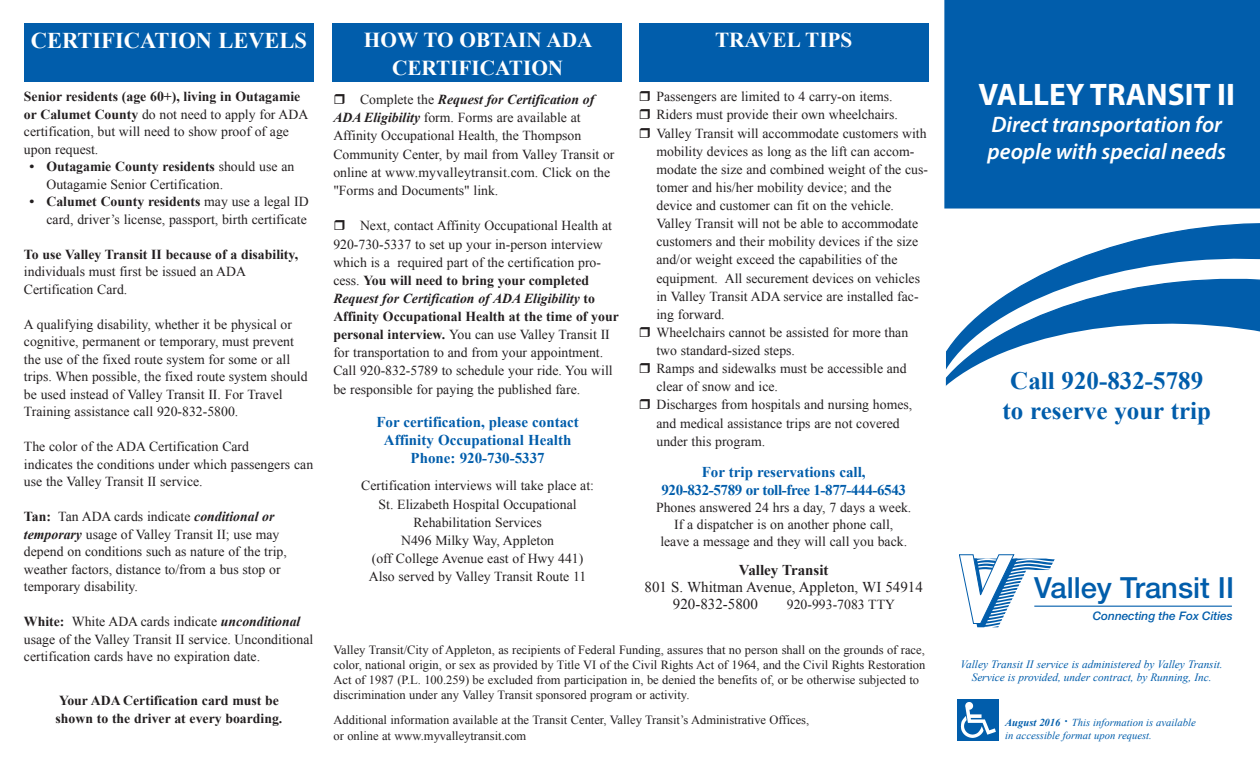
<style>
.page{position:relative;width:1260px;height:765px;background:#fff}
.page>*{position:absolute;margin:0;border:0;box-sizing:border-box;transform-origin:0 0}
.t1{font:700 31.25px "Myriad Pro";color:#fff}
.t2{font:500 29.12px "Helvetica Neue LT Std";color:#015dab}
.t3{font:700 25px "Times New Roman";color:#015dab}
.t4{font:italic 600 22.5px "Myriad Pro";color:#fff}
.t5{font:700 22.5px "Times New Roman";color:#fff}
.t6{font:700 21.25px/27.5px "Times New Roman";color:#fff;text-align:center}
.t7{font:700 15px "Times New Roman";color:#015dab}
.t8{font:15px "Times New Roman";color:#231f20}
.t9{font:700 15px "Times New Roman";letter-spacing:-.025em;color:#015dab}
.t10{font:700 15px "Times New Roman";color:#231f20}
.t11{font:13.75px/18.1px "Times New Roman";color:#231f20}
.t12{font:700 13.75px/17.5px "Times New Roman";color:#231f20}
.t13{font:12.5px/15px "Times New Roman";color:#231f20}
.t14{font:italic 500 11.75px "Helvetica Neue LT Std";color:#015dab}
.t15{font:italic 11.25px "Times New Roman";color:#015dab}
.t16{font:italic 10.62px "Times New Roman";color:#015dab}
.s1{font-weight:400}
.s2{font-weight:700}
.s3{font-weight:700;font-style:italic}
</style>
<div class="page">
<svg style="left:1107px;top:223px;width:153px;height:25px"></svg>
<svg style="left:1057px;top:248px;width:203px;height:19px;fill:#015dab"></svg>
<svg style="left:944px;top:267px;width:316px;height:52px"></svg>
<svg style="left:946px;top:319px;width:314px;height:67px"></svg>
<div style="left:850px;top:292px;width:96px;height:344px;background:#fff"></div>
<div style="left:944px;top:0;width:316px;height:209px;background:#015dab"></div>
<div style="left:25px;top:23px;width:289px;height:58px;background:#015dab"></div>
<img style="left:958px;top:700px;width:40px;height:40px">
<svg style="left:959px;top:554px;width:96px;height:73px"></svg>
<hr style="left:1034px;top:606px;width:198px;height:1px;background:#015dab">
<div style="left:332px;top:23px;width:290px;height:58px;background:#015dab"></div>
<div style="left:640px;top:23px;width:289px;height:58px;background:#015dab"></div>
<p class="t5" style="left:31px;top:25px;width:278px">CERTIFICATION LEVELS</p>
<p class="t12" style="left:24px;top:88px;width:286px">Senior residents (age 60+), living in Outagamie or Calumet County <span class="s1">do not need to apply for ADA</span></p>
<p class="t11" style="left:24px;top:123px;width:267px;line-height:17.5px">certification, but will need to show proof of age upon request.</p>
<p class="t11" style="left:46px;top:158px;width:249px;line-height:17.5px;text-indent:-17px"><span class="s2">• Outagamie County residents</span> should use an<br>Outagamie Senior Certification.</p>
<p class="t11" style="left:30px;top:193px;width:281px;line-height:17.5px;text-align:right"><span class="s2">• Calumet County residents</span> may use a legal ID card, driver’s license, passport, birth certificate</p>
<p class="t12" style="left:24px;top:245px;width:276px">To use Valley Transit II because of a disability,</p>
<p class="t11" style="left:24px;top:263px;width:224px;line-height:17.5px">individuals must first be issued an ADA<br>Certification Card.</p>
<p class="t11" style="left:24px;top:315px;width:285px;line-height:17.5px">A qualifying disability, whether it be physical or cognitive, permanent or temporary, must prevent the use of the fixed route system for some or all trips. When possible, the fixed route system should be used instead of Valley Transit II. For Travel Training assistance call 920-832-5800.</p>
<p class="t11" style="left:24px;top:438px;width:227px">The color of the ADA Certification Card</p>
<p class="t11" style="left:24px;top:455px;width:291px;line-height:17.5px">indicates the conditions under which passengers can use the Valley Transit II service.</p>
<p class="t11" style="left:24px;top:508px;width:252px"><span class="s2">Tan:</span> Tan ADA cards indicate <span class="s3">conditional or</span></p>
<p class="t11" style="left:24px;top:525px;width:264px;line-height:17.5px"><span class="s3">temporary</span> usage of Valley Transit II; use may depend on conditions such as nature of the trip, weather factors, distance to/from a bus stop or</p>
<p class="t11" style="left:24px;top:578px;width:116px">temporary disability.</p>
<p class="t11" style="left:24px;top:613px;width:291px;line-height:17.5px"><span class="s2">White:</span> White ADA cards indicate <span class="s3">unconditional </span>usage of the Valley Transit II service. Unconditional certification cards have no expiration date.</p>
<p class="t12" style="left:59px;top:692px;width:221px">Your ADA Certification card must be</p>
<p class="t12" style="left:56px;top:710px;width:228px">shown to the driver at every boarding.</p>
<p class="t6" style="left:715px;top:26px;width:139px">TRAVEL TIPS</p>
<p class="t6" style="left:364px;top:26px;width:230px">HOW TO OBTAIN ADA<br>CERTIFICATION</p>
<p class="t11" style="left:333px;top:90px;width:283px;text-indent:27px">Complete the <span class="s3">Request for Certification of ADA Eligibility</span> form. Forms are available at Affinity Occupational Health, the Thompson Community Center, by mail from Valley Transit or online at www.myvalleytransit.com. Click on the "Forms and Documents" link.</p>
<p class="t11" style="left:333px;top:217px;width:287px;text-indent:27px">Next, contact Affinity Occupational Health at 920-730-5337 to set up your in-person interview which is a required part of the certification pro&shy;cess. <span class="s2">You will need to bring your completed </span><span class="s3">Request for Certification of ADA Eligibility</span> <span class="s2">to Affinity Occupational Health at the time of your personal interview.</span> You can use Valley Transit II for transportation to and from your appointment.<br>Call 920-832-5789 to schedule your ride. You will be responsible for paying the published fare.</p>
<p class="t7" style="left:376px;top:412px;width:204px">For certification, please contact</p>
<p class="t7" style="left:384px;top:430px;width:189px">Affinity Occupational Health</p>
<p class="t7" style="left:411px;top:448px;width:136px">Phone: 920-730-5337</p>
<p class="t11" style="left:361px;top:477px;width:234px">Certification interviews will take place at:</p>
<p class="t11" style="left:379px;top:495px;width:200px">St. Elizabeth Hospital Occupational</p>
<p class="t11" style="left:413px;top:513px;width:130px">Rehabilitation Services</p>
<p class="t11" style="left:401px;top:531px;width:155px">N496 Milky Way, Appleton</p>
<p class="t11" style="left:372px;top:549px;width:213px">(off College Avenue east of Hwy 441)</p>
<p class="t11" style="left:369px;top:567px;width:219px">Also served by Valley Transit Route 11</p>
<p class="t11" style="left:656px;top:87px;width:238px">Passengers are limited to 4 carry-on items.</p>
<p class="t11" style="left:656px;top:106px;width:243px">Riders must provide their own wheelchairs.</p>
<p class="t11" style="left:656px;top:124px;width:273px">Valley Transit will accommodate customers with mobility devices as long as the lift can accom&shy;modate the size and combined weight of the cus&shy;tomer and his/her mobility device; and the device and customer can fit on the vehicle.<br>Valley Transit will not be able to accommodate customers and their mobility devices if the size and/or weight exceed the capabilities of the equipment. All securement devices on vehicles in Valley Transit ADA service are installed fac&shy;ing forward.</p>
<p class="t11" style="left:656px;top:323px;width:253px">Wheelchairs cannot be assisted for more than two standard-sized steps.</p>
<p class="t11" style="left:656px;top:359px;width:252px">Ramps and sidewalks must be accessible and clear of snow and ice.</p>
<p class="t11" style="left:656px;top:396px;width:257px">Discharges from hospitals and nursing homes, and medical assistance trips are not covered under this program.</p>
<p class="t7" style="left:702px;top:462px;width:165px">For trip reservations call,</p>
<p class="t9" style="left:661px;top:480px;width:246px">920-832-5789 or toll-free 1-877-444-6543</p>
<p class="t11" style="left:656px;top:498px;width:257px">Phones answered 24 hrs a day, 7 days a week.</p>
<p class="t11" style="left:674px;top:515px;width:221px">If a dispatcher is on another phone call,</p>
<p class="t11" style="left:660px;top:532px;width:248px">leave a message and they will call you back.</p>
<p class="t10" style="left:739px;top:560px;width:91px">Valley Transit</p>
<p class="t8" style="left:645px;top:577px;width:280px">801 S. Whitman Avenue, Appleton, WI 54914</p>
<p class="t8" style="left:673px;top:594px;width:86px">920-832-5800</p>
<p class="t11" style="left:787px;top:595px;width:110px">920-993-7083 TTY</p>
<p class="t13" style="left:334px;top:642px;width:593px">Valley Transit/City of Appleton, as recipients of Federal Funding, assures that no person shall on the grounds of race, color, national origin, or sex as provided by Title VI of the Civil Rights Act of 1964, and the Civil Rights Restoration Act of 1987 (P.L. 100.259) be excluded from participation in, be denied the benefits of, or be otherwise subjected to discrimination under any Valley Transit sponsored program or activity.</p>
<p class="t13" style="left:334px;top:712px;width:477px">Additional information available at the Transit Center, Valley Transit’s Administrative Offices,</p>
<p class="t13" style="left:334px;top:728px;width:194px">or online at www.myvalleytransit.com</p>
<p class="t1" style="left:979px;top:74px;width:258px">VALLEY TRANSIT II</p>
<p class="t4" style="left:991px;top:110px;width:232px">Direct transportation for</p>
<p class="t4" style="left:988px;top:137px;width:240px">people with special needs</p>
<p class="t3" style="left:1010px;top:364px;width:194px">Call 920-832-5789</p>
<p class="t3" style="left:1003px;top:394px;width:210px">to reserve your trip</p>
<p class="t2" style="left:1034px;top:570px;width:201px">Valley Transit II</p>
<p class="t14" style="left:1093px;top:608px;width:141px">Connecting the Fox Cities</p>
<p class="t15" style="left:961px;top:656px;width:264px">Valley Transit II service is administered by Valley Transit.</p>
<p class="t15" style="left:972px;top:670px;width:241px">Service is provided, under contract, by Running, Inc.</p>
<p class="t16" style="left:1005px;top:716px;width:192px"><span class="s2">August 2016</span> This information is available</p>
<p class="t16" style="left:1005px;top:728px;width:148px">in accessible format upon request.</p>
</div>
